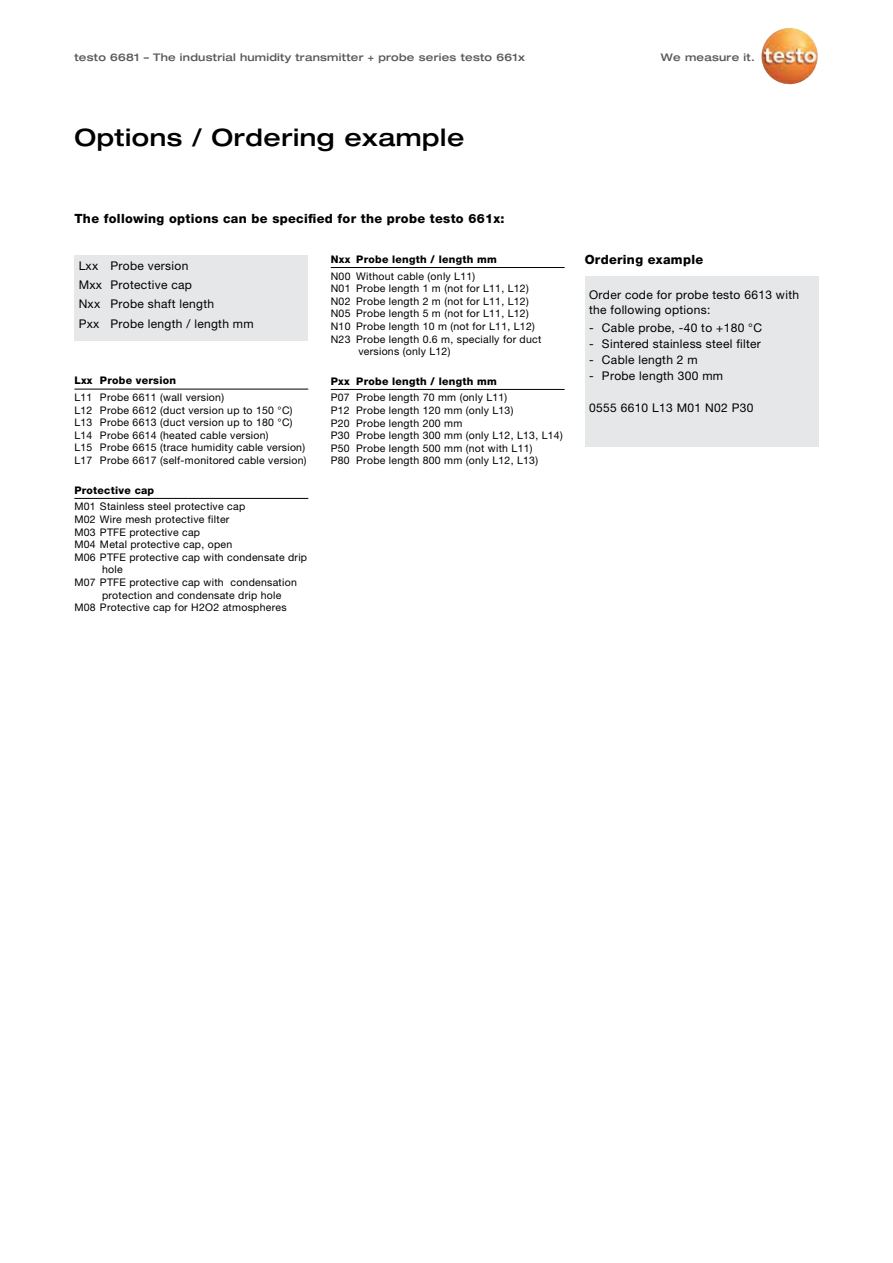
<style>
.page{position:relative;width:893px;height:1263px;background:#fff}
.page>*{position:absolute;margin:0;border:0;box-sizing:border-box;transform-origin:0 0}
.t1{font:500 expanded 24px "Helvetica Neue LTW1 G";letter-spacing:.025em;color:#000}
.t2{font:800 12.75px "Helvetica Neue LTW1 G";letter-spacing:.025em;color:#000}
.t3{font:12px/19.2px "Helvetica Neue LTW1 G";letter-spacing:.025em;color:#000}
.t4{font:10.5px/12.6px "Helvetica Neue LTW1 G";letter-spacing:.025em;color:#000}
.t5{font:500 expanded 10.5px "Helvetica Neue LTW1 G";letter-spacing:.025em;color:#58595b}
.t6{font:800 10.5px "Helvetica Neue LTW1 G";letter-spacing:.025em;color:#000}
</style>
<div class="page">
<img style="left:761px;top:28px;width:57px;height:57px">
<div style="left:74px;top:255px;width:234px;height:85px;background:#e6e7e8"></div>
<div style="left:585px;top:276px;width:234px;height:170px;background:#e6e7e8"></div>
<hr style="left:74px;top:389px;width:234px;height:1px;background:#000">
<hr style="left:74px;top:498px;width:234px;height:1px;background:#000">
<hr style="left:331px;top:267px;width:234px;height:1px;background:#000">
<hr style="left:331px;top:389px;width:234px;height:1px;background:#000">
<p class="t5" style="left:74px;top:51px;width:452px">testo 6681 – The industrial humidity transmitter + probe series testo 661x</p>
<p class="t5" style="left:661px;top:51px;width:95px">We measure it.</p>
<h1 class="t1" style="left:74px;top:122px;width:391px">Options / Ordering example</h1>
<p class="t2" style="left:74px;top:211px;width:432px">The following options can be specified for the probe testo 661x:</p>
<p class="t3" style="left:79px;top:256px;width:177px">Lxx Probe version<br>Mxx Protective cap<br>Nxx Probe shaft length<br>Pxx Probe length / length mm</p>
<p class="t6" style="left:74px;top:374px;width:103px">Lxx Probe version</p>
<p class="t4" style="left:74px;top:391px;width:234px">L11 Probe 6611 (wall version)<br>L12 Probe 6612 (duct version up to 150 °C)<br>L13 Probe 6613 (duct version up to 180 °C)<br>L14 Probe 6614 (heated cable version)<br>L15 Probe 6615 (trace humidity cable version)<br>L17 Probe 6617 (self-monitored cable version)</p>
<p class="t6" style="left:74px;top:484px;width:81px">Protective cap</p>
<p class="t4" style="left:74px;top:500px;width:172px">M01 Stainless steel protective cap</p>
<p class="t4" style="left:74px;top:513px;width:157px">M02 Wire mesh protective filter</p>
<p class="t4" style="left:74px;top:525px;width:127px">M03 PTFE protective cap</p>
<p class="t4" style="left:74px;top:538px;width:159px">M04 Metal protective cap, open</p>
<p class="t4" style="left:74px;top:551px;width:234px">M06 PTFE protective cap with condensate drip</p>
<p class="t4" style="left:102px;top:563px;width:22px">hole</p>
<p class="t4" style="left:74px;top:576px;width:224px">M07 PTFE protective cap with condensation</p>
<p class="t4" style="left:102px;top:588px;width:181px">protection and condensate drip hole</p>
<p class="t4" style="left:74px;top:601px;width:214px">M08 Protective cap for H2O2 atmospheres</p>
<p class="t6" style="left:331px;top:253px;width:168px">Nxx Probe length / length mm</p>
<p class="t4" style="left:331px;top:269px;width:146px">N00 Without cable (only L11)</p>
<p class="t4" style="left:331px;top:282px;width:200px">N01 Probe length 1 m (not for L11, L12)</p>
<p class="t4" style="left:331px;top:295px;width:200px">N02 Probe length 2 m (not for L11, L12)</p>
<p class="t4" style="left:331px;top:307px;width:200px">N05 Probe length 5 m (not for L11, L12)</p>
<p class="t4" style="left:331px;top:320px;width:206px">N10 Probe length 10 m (not for L11, L12)</p>
<p class="t4" style="left:331px;top:332px;width:212px">N23 Probe length 0.6 m, specially for duct</p>
<p class="t4" style="left:358px;top:345px;width:94px">versions (only L12)</p>
<p class="t6" style="left:331px;top:375px;width:168px">Pxx Probe length / length mm</p>
<p class="t4" style="left:331px;top:391px;width:234px">P07 Probe length 70 mm (only L11)<br>P12 Probe length 120 mm (only L13)<br>P20 Probe length 200 mm<br>P30 Probe length 300 mm (only L12, L13, L14)<br>P50 Probe length 500 mm (not with L11)<br>P80 Probe length 800 mm (only L12, L13)</p>
<p class="t2" style="left:585px;top:252px;width:120px">Ordering example</p>
<p class="t3" style="left:589px;top:288px;width:211px;line-height:15px">Order code for probe testo 6613 with the following options:</p>
<p class="t3" style="left:589px;top:318px;width:174px">- Cable probe, -40 to +180 °C</p>
<p class="t3" style="left:589px;top:334px;width:173px">- Sintered stainless steel filter</p>
<p class="t3" style="left:589px;top:350px;width:110px">- Cable length 2 m</p>
<p class="t3" style="left:589px;top:366px;width:135px">- Probe length 300 mm</p>
<p class="t3" style="left:589px;top:398px;width:166px">0555 6610 L13 M01 N02 P30</p>
</div>
